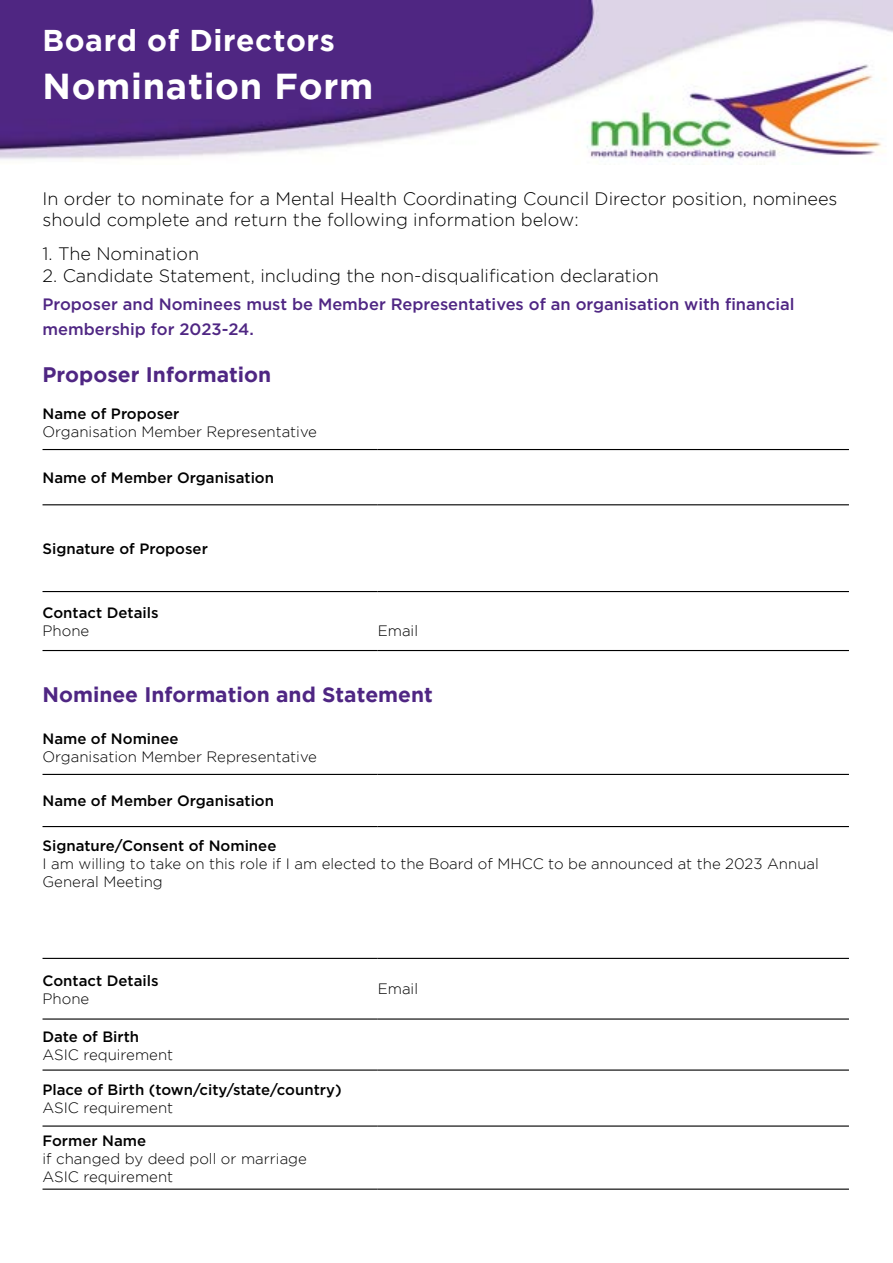
<style>
.page{position:relative;width:893px;height:1263px;background:#fff}
.page>*{position:absolute;margin:0;border:0;box-sizing:border-box;transform-origin:0 0}
.t1{font:700 36px "Gotham";letter-spacing:.02em;color:#fff}
.t2{font:700 30px "Gotham";letter-spacing:.02em;color:#fff}
.t3{font:700 21px "Gotham";color:#4f2683}
.t4{font:300 18px/21.6px "Gotham";color:#000}
.t5{font:500 16.5px/25.2px "Gotham";color:#4f2683}
.t6{font:300 15px/18px "Gotham";color:#000}
.t7{font:500 15px "Gotham";color:#000}
</style>
<div class="page">
<hr style="left:43px;top:449px;width:335px;height:1px;background:#000">
<hr style="left:378px;top:449px;width:471px;height:1px;background:#000">
<hr style="left:43px;top:504px;width:335px;height:1px;background:#000">
<hr style="left:378px;top:504px;width:471px;height:1px;background:#000">
<hr style="left:43px;top:591px;width:335px;height:1px;background:#000">
<hr style="left:378px;top:591px;width:471px;height:1px;background:#000">
<hr style="left:43px;top:650px;width:335px;height:1px;background:#000">
<hr style="left:378px;top:650px;width:471px;height:1px;background:#000">
<hr style="left:43px;top:774px;width:335px;height:1px;background:#000">
<hr style="left:378px;top:774px;width:471px;height:1px;background:#000">
<hr style="left:43px;top:826px;width:335px;height:1px;background:#000">
<hr style="left:378px;top:826px;width:471px;height:1px;background:#000">
<hr style="left:43px;top:958px;width:335px;height:1px;background:#000">
<hr style="left:378px;top:958px;width:471px;height:1px;background:#000">
<hr style="left:43px;top:1018px;width:335px;height:1px;background:#000">
<hr style="left:378px;top:1018px;width:471px;height:1px;background:#000">
<hr style="left:43px;top:1069px;width:335px;height:2px;background:#000">
<hr style="left:378px;top:1069px;width:471px;height:2px;background:#000">
<hr style="left:43px;top:1125px;width:335px;height:1px;background:#000">
<hr style="left:378px;top:1125px;width:471px;height:1px;background:#000">
<hr style="left:43px;top:1188px;width:335px;height:2px;background:#000">
<hr style="left:378px;top:1188px;width:471px;height:2px;background:#000">
<img style="left:0;top:0;width:893px;height:162px">
<h2 class="t2" style="left:43px;top:23px;width:294px">Board of Directors</h2>
<h1 class="t1" style="left:43px;top:65px;width:332px">Nomination Form</h1>
<p class="t4" style="left:43px;top:187px;width:796px">In order to nominate for a Mental Health Coordinating Council Director position, nominees should complete and return the following information below:</p>
<p class="t4" style="left:43px;top:243px;width:158px">1. The Nomination</p>
<p class="t4" style="left:43px;top:265px;width:618px">2. Candidate Statement, including the non-disqualification declaration</p>
<p class="t5" style="left:43px;top:291px;width:754px">Proposer and Nominees must be Member Representatives of an organisation with financial membership for 2023-24.</p>
<h3 class="t3" style="left:43px;top:362px;width:230px">Proposer Information</h3>
<p class="t7" style="left:43px;top:404px;width:138px">Name of Proposer</p>
<p class="t6" style="left:43px;top:422px;width:276px">Organisation Member Representative</p>
<p class="t7" style="left:43px;top:468px;width:233px">Name of Member Organisation</p>
<p class="t7" style="left:43px;top:539px;width:167px">Signature of Proposer</p>
<p class="t7" style="left:43px;top:603px;width:118px">Contact Details</p>
<p class="t6" style="left:43px;top:621px;width:48px">Phone</p>
<p class="t6" style="left:378px;top:621px;width:42px">Email</p>
<h3 class="t3" style="left:43px;top:682px;width:392px">Nominee Information and Statement</h3>
<p class="t7" style="left:43px;top:729px;width:138px">Name of Nominee</p>
<p class="t6" style="left:43px;top:748px;width:276px">Organisation Member Representative</p>
<p class="t7" style="left:43px;top:791px;width:233px">Name of Member Organisation</p>
<p class="t7" style="left:43px;top:836px;width:235px">Signature/Consent of Nominee</p>
<p class="t6" style="left:43px;top:855px;width:778px">I am willing to take on this role if I am elected to the Board of MHCC to be announced at the 2023 Annual<br>General Meeting</p>
<p class="t7" style="left:43px;top:970px;width:118px">Contact Details</p>
<p class="t6" style="left:43px;top:989px;width:48px">Phone</p>
<p class="t7" style="left:43px;top:1026px;width:98px">Date of Birth</p>
<p class="t6" style="left:43px;top:1045px;width:132px">ASIC requirement</p>
<p class="t7" style="left:43px;top:1080px;width:301px">Place of Birth (town/city/state/country)</p>
<p class="t6" style="left:43px;top:1098px;width:132px">ASIC requirement</p>
<p class="t7" style="left:43px;top:1130px;width:105px">Former Name</p>
<p class="t6" style="left:43px;top:1149px;width:266px">if changed by deed poll or marriage<br>ASIC requirement</p>
<p class="t6" style="left:378px;top:980px;width:42px">Email</p>
</div>
